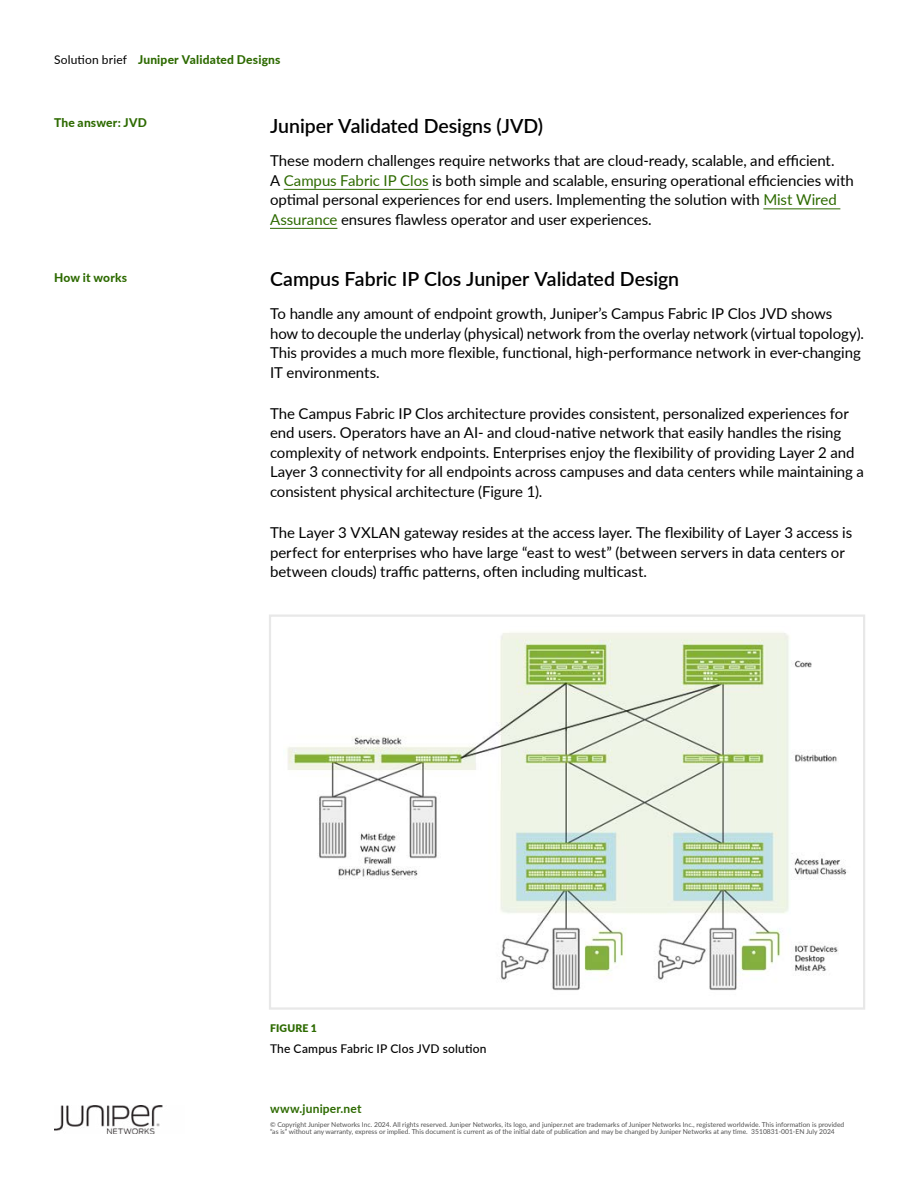
<style>
.page{position:relative;width:918px;height:1188px;background:#fff}
.page>*{position:absolute;margin:0;border:0;box-sizing:border-box;transform-origin:0 0}
.t1{font:600 19.5px "Lato";color:#000}
.t2{font:15px/19.5px "Lato";letter-spacing:-.005em;color:#000}
.t3{font:800 12px "Lato";letter-spacing:.015em;color:#2d6a00}
.t4{font:500 12px "Lato";letter-spacing:.015em;color:#000}
.t5{font:700 12px "Lato";letter-spacing:.015em;color:#2d6a00}
.t6{font:900 10.5px "Lato";letter-spacing:.02em;color:#2d6a00}
.t7{font:6.75px/7.5px "Lato";color:#505050}
.s1{font-weight:400;color:#000}
.s2{color:#2d6a00}
</style>
<div class="page">
<img style="left:54px;top:1105px;width:109px;height:29px">
<hr style="left:284px;top:189px;width:145px;height:1px;background:#2d6a00">
<hr style="left:763px;top:209px;width:77px;height:1px;background:#2d6a00">
<hr style="left:270px;top:228px;width:67px;height:1px;background:#2d6a00">
<img style="left:287px;top:632px;width:560px;height:359px">
<div style="left:269px;top:615px;width:596px;height:395px;border:2px solid #e8e8e8"></div>
<p class="t3" style="left:54px;top:50px;width:228px"><span class="s1">Solution brief</span> Juniper Validated Designs</p>
<p class="t3" style="left:54px;top:114px;width:94px">The answer: JVD</p>
<p class="t3" style="left:54px;top:269px;width:75px">How it works</p>
<h1 class="t1" style="left:270px;top:112px;width:275px">Juniper Validated Designs (JVD)</h1>
<p class="t2" style="left:270px;top:151px;width:585px">These modern challenges require networks that are cloud-ready, scalable, and efficient.<br>A <span class="s2">Campus Fabric IP Clos</span> is both simple and scalable, ensuring operational efficiencies with optimal personal experiences for end users. Implementing the solution with <span class="s2">Mist Wired Assurance</span> ensures flawless operator and user experiences.</p>
<h1 class="t1" style="left:270px;top:265px;width:411px">Campus Fabric IP Clos Juniper Validated Design</h1>
<p class="t2" style="left:270px;top:304px;width:596px">To handle any amount of endpoint growth, Juniper’s Campus Fabric IP Clos JVD shows how to decouple the underlay (physical) network from the overlay network (virtual topology).<br>This provides a much more flexible, functional, high-performance network in ever-changing IT environments.</p>
<p class="t2" style="left:270px;top:403px;width:595px">The Campus Fabric IP Clos architecture provides consistent, personalized experiences for end users. Operators have an AI- and cloud-native network that easily handles the rising complexity of network endpoints. Enterprises enjoy the flexibility of providing Layer 2 and Layer 3 connectivity for all endpoints across campuses and data centers while maintaining a consistent physical architecture (Figure 1).</p>
<p class="t2" style="left:270px;top:522px;width:584px">The Layer 3 VXLAN gateway resides at the access layer. The flexibility of Layer 3 access is perfect for enterprises who have large “east to west” (between servers in data centers or between clouds) traffic patterns, often including multicast.</p>
<p class="t6" style="left:270px;top:1020px;width:49px">FIGURE 1</p>
<p class="t4" style="left:270px;top:1040px;width:218px">The Campus Fabric IP Clos JVD solution</p>
<p class="t5" style="left:270px;top:1099px;width:93px">www.juniper.net</p>
<p class="t7" style="left:270px;top:1120px;width:576px">© Copyright Juniper Networks Inc. 2024. All rights reserved. Juniper Networks, its logo, and juniper.net are trademarks of Juniper Networks Inc., registered worldwide. This information is provided “as is” without any warranty, express or implied. This document is current as of the initial date of publication and may be changed by Juniper Networks at any time. 3510831-001-EN July 2024</p>
</div>
